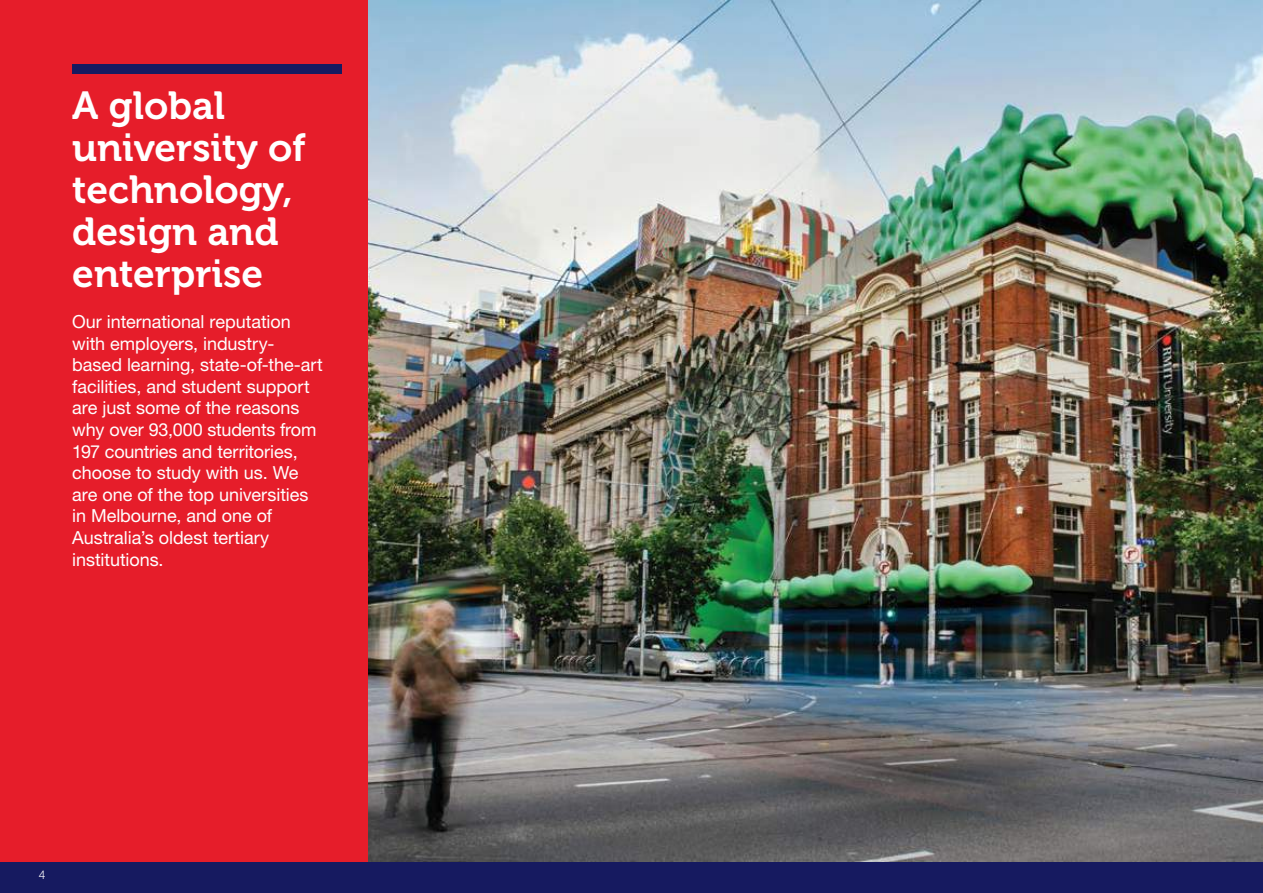
<style>
.page{position:relative;width:1263px;height:893px;background:#fff}
.page>*{position:absolute;margin:0;border:0;box-sizing:border-box;transform-origin:0 0}
.t1{font:39px/42px "Museo 700";color:#fff}
.t2{font:18px/21.6px "Helvetica Neue LT Pro";letter-spacing:-.005em;color:#fff}
.t3{font:300 12px "Helvetica Neue LT Pro";color:#fff}
</style>
<div class="page">
<div style="left:0;top:861px;width:1263px;height:32px;background:#161a60"></div>
<img style="left:367px;top:0;width:896px;height:861px">
<div style="left:0;top:0;width:367px;height:861px;background:#e61d2a"></div>
<div style="left:72px;top:64px;width:270px;height:9px;background:#161a60"></div>
<h1 class="t1" style="left:72px;top:85px;width:235px">A global university of technology, design and enterprise</h1>
<p class="t2" style="left:72px;top:310px;width:252px">Our international reputation with employers, industry&shy;based learning, state-of-the-art facilities, and student support are just some of the reasons why over 93,000 students from<br>197 countries and territories, choose to study with us. We are one of the top universities in Melbourne, and one of<br>Australia’s oldest tertiary institutions.</p>
<p class="t3" style="left:39px;top:868px;width:8px">4</p>
</div>
